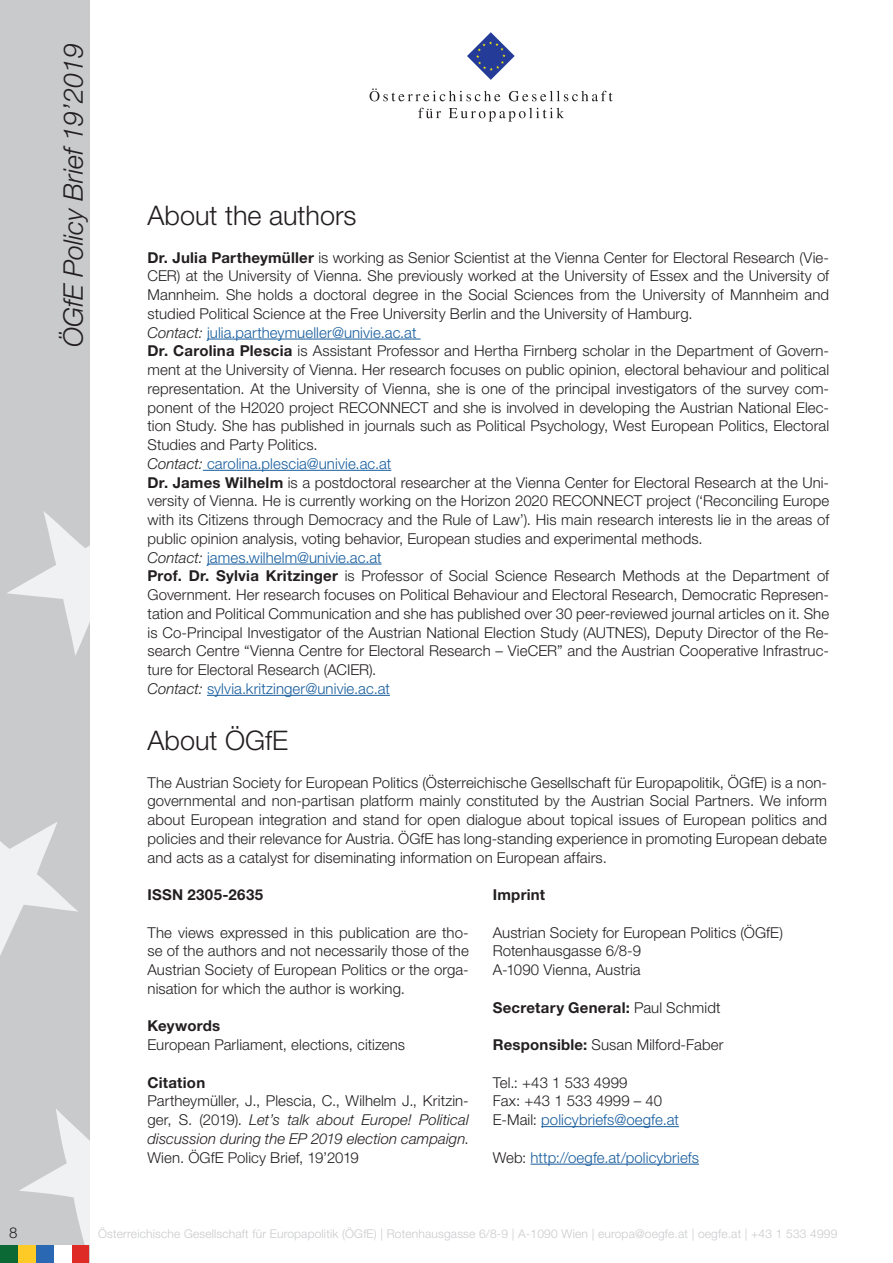
<style>
.page{position:relative;width:893px;height:1263px;background:#fff}
.page>*{position:absolute;margin:0;border:0;box-sizing:border-box;transform-origin:0 0}
.Untertitel{font:300 27px "Helvetica Neue LT Std";color:#231f20}
.t1{font:italic 300 27px "Helvetica Neue LT Std";color:#231f20}
.Standard_Paragraph{font:300 15px/18.8px "Helvetica Neue LT Std";letter-spacing:.005em;color:#231f20;text-align:justify}
.Standard_Paragraph-2{font:300 15px "Helvetica Neue LT Std";letter-spacing:.005em;color:#175d9e}
.Standard_Paragraph-3{font:700 15px "Helvetica Neue LT Std";letter-spacing:.015em;color:#231f20}
.t2{font:300 12px "Helvetica Neue LT Std";letter-spacing:.015em;color:#c9cacc}
.s1{font-weight:700}
.s2{font-style:italic;color:#231f20}
.s3{font-style:italic}
.s4{font-weight:300}
.s5{color:#231f20}
</style>
<div class="page">
<div style="left:0;top:0;width:89px;height:1263px;background:#c9cacc"></div>
<svg style="left:19px;top:1109px;width:70px;height:136px"></svg>
<svg style="left:0;top:822px;width:78px;height:134px"></svg>
<svg style="left:7px;top:511px;width:82px;height:144px"></svg>
<div style="left:18px;top:1245px;width:18px;height:18px;background:#fecb26"></div>
<div style="left:36px;top:1245px;width:18px;height:18px;background:#2b68b3"></div>
<div style="left:71px;top:1245px;width:18px;height:18px;background:#de2b26"></div>
<div style="left:0;top:1245px;width:18px;height:18px;background:#0b6936"></div>
<div style="left:54px;top:1245px;width:17px;height:18px;background:#fff"></div>
<svg style="left:467px;top:32px;width:48px;height:48px"></svg>
<svg style="left:370px;top:88px;width:130px;height:13px"></svg>
<svg style="left:509px;top:91px;width:104px;height:10px"></svg>
<svg style="left:418px;top:108px;width:23px;height:10px"></svg>
<svg style="left:449px;top:108px;width:115px;height:14px"></svg>
<hr style="left:541px;top:1126px;width:138px;height:1px;background:#175d9e">
<hr style="left:530px;top:1164px;width:169px;height:1px;background:#175d9e">
<hr style="left:207px;top:339px;width:214px;height:1px;background:#175d9e">
<hr style="left:203px;top:470px;width:188px;height:1px;background:#175d9e">
<hr style="left:207px;top:564px;width:175px;height:1px;background:#175d9e">
<hr style="left:207px;top:695px;width:183px;height:1px;background:#175d9e">
<h1 class="t1" style="left:57px;top:347px;width:305px;rotate:-90deg">ÖGfE Policy Brief 19’2019</h1>
<p class="Untertitel" style="left:148px;top:199px;width:211px">About the authors</p>
<p class="Standard_Paragraph" style="left:148px;top:247px;width:683px"><span class="s1">Dr. Julia Partheymüller</span> is working as Senior Scientist at the Vienna Center for Electoral Research (Vie-CER) at the University of Vienna. She previously worked at the University of Essex and the University of Mannheim. She holds a doctoral degree in the Social Sciences from the University of Mannheim and studied Political Science at the Free University Berlin and the University of Hamburg.</p>
<p class="Standard_Paragraph-2" style="left:148px;top:323px;width:270px"><span class="s2">Contact:</span> julia.partheymueller@univie.ac.at</p>
<p class="Standard_Paragraph" style="left:148px;top:341px;width:683px"><span class="s1">Dr. Carolina Plescia</span> is Assistant Professor and Hertha Firnberg scholar in the Department of Govern&shy;ment at the University of Vienna. Her research focuses on public opinion, electoral behaviour and political representation. At the University of Vienna, she is one of the principal investigators of the survey com&shy;ponent of the H2020 project RECONNECT and she is involved in developing the Austrian National Elec&shy;tion Study. She has published in journals such as Political Psychology, West European Politics, Electoral Studies and Party Politics.</p>
<p class="Standard_Paragraph-2" style="left:148px;top:454px;width:245px"><span class="s2">Contact:</span> carolina.plescia@univie.ac.at</p>
<p class="Standard_Paragraph" style="left:148px;top:472px;width:683px"><span class="s1">Dr. James Wilhelm</span> is a postdoctoral researcher at the Vienna Center for Electoral Research at the Uni&shy;versity of Vienna. He is currently working on the Horizon 2020 RECONNECT project (‘Reconciling Europe with its Citizens through Democracy and the Rule of Law’). His main research interests lie in the areas of public opinion analysis, voting behavior, European studies and experimental methods.</p>
<p class="Standard_Paragraph-2" style="left:148px;top:548px;width:236px"><span class="s2">Contact:</span> james.wilhelm@univie.ac.at</p>
<p class="Standard_Paragraph" style="left:148px;top:566px;width:683px"><span class="s1">Prof. Dr. Sylvia Kritzinger</span> is Professor of Social Science Research Methods at the Department of Government. Her research focuses on Political Behaviour and Electoral Research, Democratic Represen&shy;tation and Political Communication and she has published over 30 peer-reviewed journal articles on it. She is Co-Principal Investigator of the Austrian National Election Study (AUTNES), Deputy Director of the Re&shy;search Centre “Vienna Centre for Electoral Research – VieCER” and the Austrian Cooperative Infrastruc&shy;ture for Electoral Research (ACIER).</p>
<p class="Standard_Paragraph-2" style="left:148px;top:679px;width:244px"><span class="s2">Contact:</span> sylvia.kritzinger@univie.ac.at</p>
<p class="Untertitel" style="left:148px;top:724px;width:142px">About ÖGfE</p>
<p class="Standard_Paragraph" style="left:148px;top:772px;width:681px">The Austrian Society for European Politics (Österreichische Gesellschaft für Europapolitik, ÖGfE) is a non&shy;governmental and non-partisan platform mainly constituted by the Austrian Social Partners. We inform about European integration and stand for open dialogue about topical issues of European politics and policies and their relevance for Austria. ÖGfE has long-standing experience in promoting European debate and acts as a catalyst for diseminating information on European affairs.</p>
<p class="Standard_Paragraph-3" style="left:148px;top:885px;width:117px">ISSN 2305-2635</p>
<p class="Standard_Paragraph" style="left:148px;top:922px;width:323px">The views expressed in this publication are tho&shy;se of the authors and not necessarily those of the Austrian Society of European Politics or the orga&shy;nisation for which the author is working.</p>
<p class="Standard_Paragraph-3" style="left:148px;top:1017px;width:74px">Keywords</p>
<p class="Standard_Paragraph" style="left:148px;top:1035px;width:259px">European Parliament, elections, citizens</p>
<p class="Standard_Paragraph-3" style="left:148px;top:1073px;width:59px">Citation</p>
<p class="Standard_Paragraph" style="left:148px;top:1091px;width:323px">Partheymüller, J., Plescia, C., Wilhelm J., Kritzin&shy;ger, S. (2019). <span class="s3">Let’s talk about Europe! Political discussion during the EP 2019 election campaign</span>.<br>Wien. ÖGfE Policy Brief, 19’2019</p>
<p class="Standard_Paragraph-3" style="left:493px;top:885px;width:54px">Imprint</p>
<p class="Standard_Paragraph" style="left:493px;top:922px;width:292px">Austrian Society for European Politics (ÖGfE)</p>
<p class="Standard_Paragraph" style="left:493px;top:941px;width:150px">Rotenhausgasse 6/8-9</p>
<p class="Standard_Paragraph" style="left:493px;top:960px;width:149px">A-1090 Vienna, Austria</p>
<p class="Standard_Paragraph-3" style="left:493px;top:998px;width:229px">Secretary General: <span class="s4">Paul Schmidt</span></p>
<p class="Standard_Paragraph" style="left:493px;top:1035px;width:232px"><span class="s1">Responsible:</span> Susan Milford-Faber</p>
<p class="Standard_Paragraph" style="left:493px;top:1072px;width:136px">Tel.: +43 1 533 4999</p>
<p class="Standard_Paragraph" style="left:493px;top:1091px;width:171px">Fax: +43 1 533 4999 – 40</p>
<p class="Standard_Paragraph-2" style="left:493px;top:1110px;width:188px"><span class="s5">E-Mail:</span> policybriefs@oegfe.at</p>
<p class="Standard_Paragraph-2" style="left:493px;top:1148px;width:208px"><span class="s5">Web:</span> http://oegfe.at/policybriefs</p>
<p class="Standard_Paragraph" style="left:9px;top:1222px;width:10px">8</p>
<p class="t2" style="left:98px;top:1226px;width:741px">Österreichische Gesellschaft für Europapolitik (ÖGfE) | Rotenhausgasse 6/8-9 | A-1090 Wien | europa@oegfe.at | oegfe.at | +43 1 533 4999</p>
</div>
